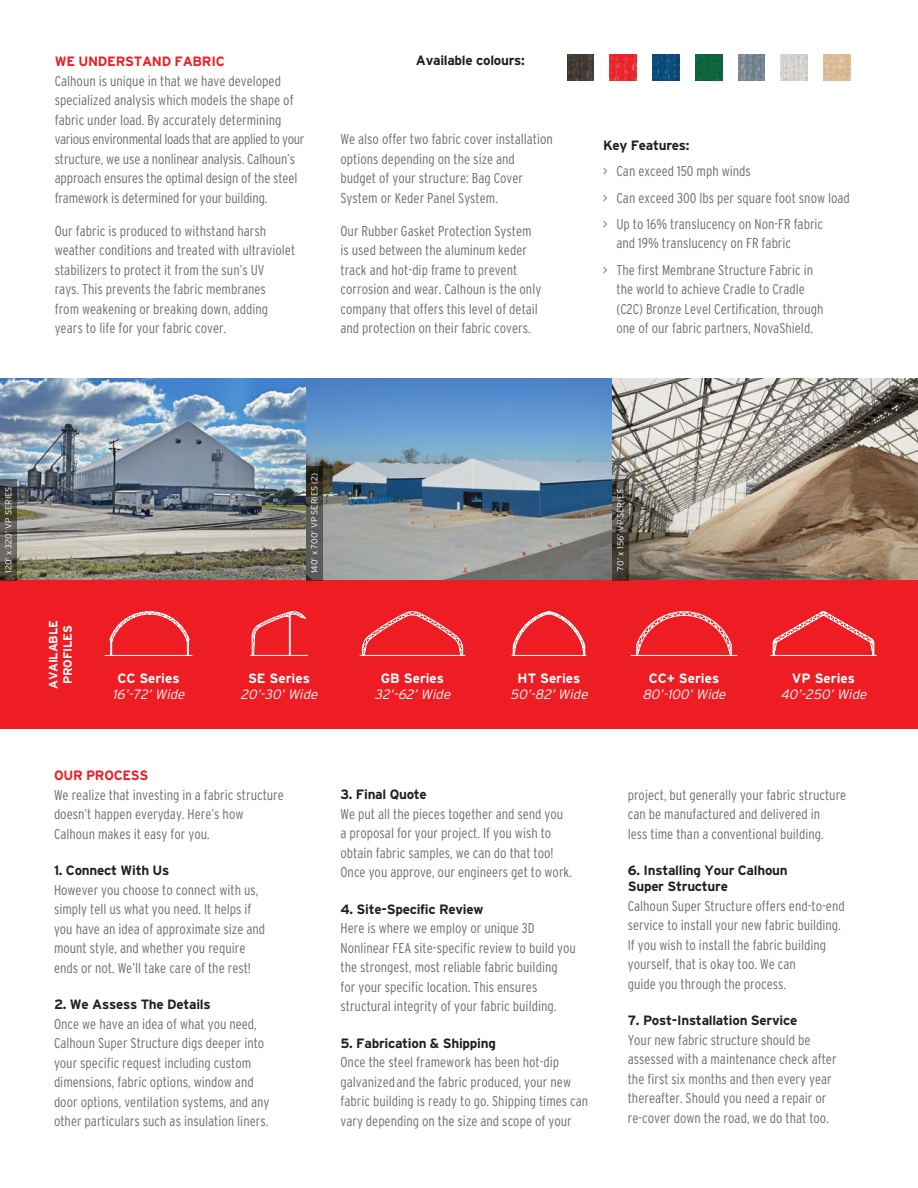
<style>
.page{position:relative;width:918px;height:1188px;background:#fff}
.page>*{position:absolute;margin:0;border:0;box-sizing:border-box;transform-origin:0 0}
.Body_Condensed{font:300 condensed 14.25px/19.5px "Interstate";color:#6c6d70}
.Condensed_Bullets{font:300 condensed 14.25px/19.5px "Interstate";color:#6c6d70}
.Sub-Heading{font:700 13.5px/16.2px "Interstate";letter-spacing:-.02em;color:#231f20}
.t1{font:italic 300 13.5px "Interstate";color:#fff}
.t2{font:700 13.5px "Interstate";color:#fff}
.Heading{font:700 13.5px "Interstate";letter-spacing:-.02em;color:#ee1d23}
.Heading-2{font:700 12px/14.4px "Interstate";letter-spacing:-.02em;color:#fff;text-align:center}
.Dimensions{font:300 8.7px "Interstate";color:#fff}
</style>
<div class="page">
<img style="left:0;top:378px;width:918px;height:202px">
<div style="left:0;top:580px;width:918px;height:149px;background:#ee1d23"></div>
<img style="left:567px;top:54px;width:27px;height:27px">
<img style="left:610px;top:54px;width:27px;height:27px">
<img style="left:652px;top:54px;width:28px;height:27px">
<img style="left:695px;top:54px;width:27px;height:27px">
<img style="left:738px;top:54px;width:27px;height:27px">
<img style="left:781px;top:54px;width:27px;height:27px">
<img style="left:824px;top:54px;width:26px;height:27px">
<svg style="left:0;top:479px;width:16px;height:101px;background:#505048"></svg>
<svg style="left:306px;top:466px;width:16px;height:114px;background:#4b4a46"></svg>
<svg style="left:612px;top:479px;width:16px;height:101px;background:#46413a"></svg>
<hr style="left:0;top:290px;width:1px;height:156px;background:#231f20">
<svg style="left:104px;top:611px;width:89px;height:45px"></svg>
<hr style="left:250px;top:655px;width:58px;height:1px;background:#fff">
<svg style="left:251px;top:611px;width:55px;height:45px"></svg>
<hr style="left:360px;top:655px;width:105px;height:1px;background:#fff">
<svg style="left:362px;top:611px;width:101px;height:45px"></svg>
<svg style="left:511px;top:611px;width:76px;height:45px"></svg>
<svg style="left:770px;top:611px;width:107px;height:45px"></svg>
<svg style="left:636px;top:611px;width:96px;height:44px"></svg>
<hr style="left:631px;top:655px;width:106px;height:1px;background:#fff">
<p class="Heading" style="left:55px;top:54px;width:171px">WE UNDERSTAND FABRIC</p>
<p class="Body_Condensed" style="left:55px;top:71px;width:251px">Calhoun is unique in that we have developed specialized analysis which models the shape of fabric under load. By accurately determining various environmental loads that are applied to your structure, we use a nonlinear analysis. Calhoun’s approach ensures the optimal design of the steel framework is determined for your building.</p>
<p class="Body_Condensed" style="left:55px;top:221px;width:242px">Our fabric is produced to withstand harsh weather conditions and treated with ultraviolet stabilizers to protect it from the sun’s UV<br>rays. This prevents the fabric membranes<br>from weakening or breaking down, adding years to life for your fabric cover.</p>
<p class="Sub-Heading" style="left:416px;top:52px;width:111px">Available colours:</p>
<p class="Body_Condensed" style="left:340px;top:129px;width:214px">We also offer two fabric cover installation options depending on the size and budget of your structure: Bag Cover System or Keder Panel System.</p>
<p class="Body_Condensed" style="left:340px;top:221px;width:202px">Our Rubber Gasket Protection System is used between the aluminum keder track and hot-dip frame to prevent corrosion and wear. Calhoun is the only company that offers this level of detail and protection on their fabric covers.</p>
<p class="Sub-Heading" style="left:603px;top:137px;width:88px">Key Features:</p>
<p class="Condensed_Bullets" style="left:603px;top:161px;width:149px">&gt; Can exceed 150 mph winds</p>
<p class="Condensed_Bullets" style="left:603px;top:188px;width:248px">&gt; Can exceed 300 lbs per square foot snow load</p>
<p class="Condensed_Bullets" style="left:616px;top:214px;width:208px;text-indent:-14px">&gt; Up to 16% translucency on Non-FR fabric and 19% translucency on FR fabric</p>
<p class="Condensed_Bullets" style="left:616px;top:260px;width:209px;text-indent:-14px">&gt; The first Membrane Structure Fabric in the world to achieve Cradle to Cradle (C2C) Bronze Level Certification, through one of our fabric partners, NovaShield.</p>
<p class="Dimensions" style="left:4px;top:573px;width:88px;rotate:-90deg">120’ x 320’ VP SERIES</p>
<p class="Heading-2" style="left:46px;top:689px;width:70px;rotate:-90deg">AVAILABLE<br>PROFILES</p>
<p class="t2" style="left:117px;top:670px;width:64px">CC Series</p>
<p class="t1" style="left:112px;top:686px;width:77px">16’-72’Wide</p>
<p class="Dimensions" style="left:310px;top:573px;width:102px;rotate:-90deg">140’ x 700’ VP SERIES (2)</p>
<p class="t2" style="left:248px;top:670px;width:63px">SE Series</p>
<p class="t1" style="left:240px;top:686px;width:82px">20’-30’Wide</p>
<p class="t2" style="left:381px;top:670px;width:65px">GB Series</p>
<p class="t1" style="left:375px;top:686px;width:80px">32’-62’Wide</p>
<p class="t2" style="left:518px;top:670px;width:64px">HT Series</p>
<p class="t1" style="left:510px;top:686px;width:82px">50’-82’Wide</p>
<p class="Heading" style="left:54px;top:768px;width:96px">OUR PROCESS</p>
<p class="Body_Condensed" style="left:54px;top:785px;width:231px">We realize that investing in a fabric structure doesn’t happen everyday. Here’s how<br>Calhoun makes it easy for you.</p>
<p class="Sub-Heading" style="left:54px;top:862px;width:117px">1. Connect With Us</p>
<p class="Body_Condensed" style="left:54px;top:880px;width:213px">However you choose to connect with us, simply tell us what you need. It helps if you have an idea of approximate size and mount style, and whether you require ends or not. We’ll take care of the rest!</p>
<p class="Sub-Heading" style="left:54px;top:996px;width:158px">2. We Assess The Details</p>
<p class="Body_Condensed" style="left:54px;top:1014px;width:217px">Once we have an idea of what you need, Calhoun Super Structure digs deeper into your specific request including custom dimensions, fabric options, window and door options, ventilation systems, and any other particulars such as insulation liners.</p>
<p class="Sub-Heading" style="left:340px;top:786px;width:88px">3. Final Quote</p>
<p class="Body_Condensed" style="left:340px;top:804px;width:233px">We put all the pieces together and send you a proposal for your project. If you wish to obtain fabric samples, we can do that too!<br>Once you approve, our engineers get to work.</p>
<p class="Sub-Heading" style="left:340px;top:901px;width:144px">4. Site-Specific Review</p>
<p class="Body_Condensed" style="left:340px;top:918px;width:237px">Here is where we employ or unique 3D Nonlinear FEA site-specific review to build you the strongest, most reliable fabric building for your specific location. This ensures structural integrity of your fabric building.</p>
<p class="Sub-Heading" style="left:340px;top:1035px;width:157px">5. Fabrication &amp; Shipping</p>
<p class="Body_Condensed" style="left:340px;top:1052px;width:249px">Once the steel framework has been hot-dip galvanized and the fabric produced, your new fabric building is ready to go. Shipping times can vary depending on the size and scope of your</p>
<p class="Dimensions" style="left:616px;top:571px;width:83px;rotate:-90deg">70’ x 156’ VP SERIES</p>
<p class="t2" style="left:649px;top:670px;width:72px">CC+ Series</p>
<p class="t1" style="left:642px;top:686px;width:88px">80’-100’Wide</p>
<p class="t2" style="left:792px;top:670px;width:65px">VP Series</p>
<p class="t1" style="left:780px;top:686px;width:91px">40’-250’Wide</p>
<p class="Body_Condensed" style="left:628px;top:785px;width:220px">project, but generally your fabric structure can be manufactured and delivered in<br>less time than a conventional building.</p>
<p class="Sub-Heading" style="left:628px;top:862px;width:162px">6. Installing Your Calhoun<br>Super Structure</p>
<p class="Body_Condensed" style="left:628px;top:896px;width:219px">Calhoun Super Structure offers end-to-end service to install your new fabric building.<br>If you wish to install the fabric building yourself, that is okay too. We can<br>guide you through the process.</p>
<p class="Sub-Heading" style="left:628px;top:1012px;width:171px">7. Post-Installation Service</p>
<p class="Body_Condensed" style="left:628px;top:1030px;width:210px">Your new fabric structure should be assessed with a maintenance check after the first six months and then every year thereafter. Should you need a repair or re-cover down the road, we do that too.</p>
</div>
